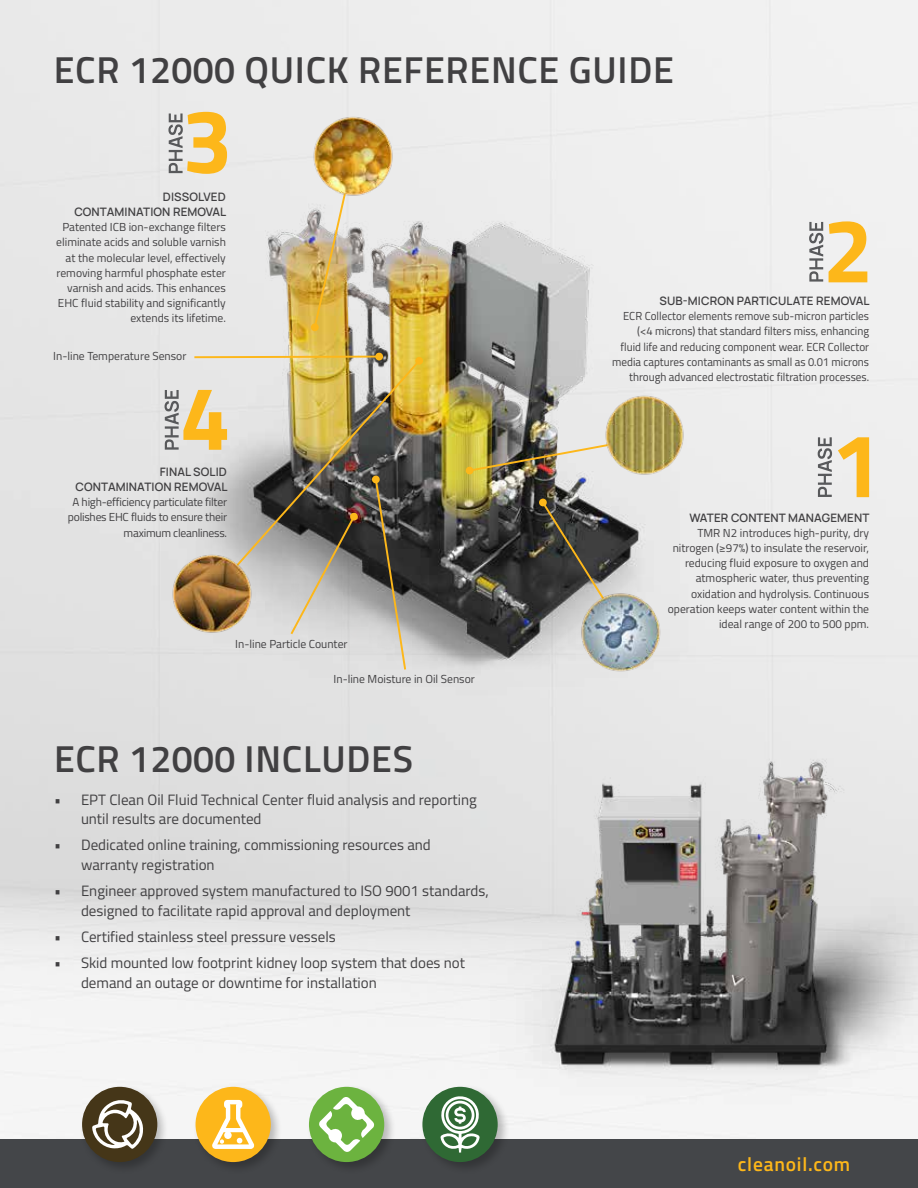
<style>
.page{position:relative;width:918px;height:1188px;background:#fff}
.page>*{position:absolute;margin:0;border:0;box-sizing:border-box;transform-origin:0 0}
.t1{font:600 37.5px "Titillium Web";letter-spacing:.02em;color:#414042}
.t2{font:600 19.5px "Titillium Web";letter-spacing:.04em;color:#fdb71a}
.t3{font:15px/19.5px "Titillium Web";color:#414042}
.t4{font:11.7px/15.1px "Titillium Web";color:#414042;text-align:right}
.t5{font:11.7px/15.1px "Titillium Web";color:#414042;text-align:right;scale:.96 1}
.t6{font:200 11.7px/15.1px "Manrope";letter-spacing:.01em;color:#414042;text-align:right}
.t7{font:11.7px/15.1px "Titillium Web";letter-spacing:-.02em;color:#414042;text-align:right}
</style>
<div class="page">
<img style="left:0;top:0;width:918px;height:1140px">
<img style="left:465px;top:750px;width:453px;height:360px">
<div style="left:0;top:1140px;width:918px;height:48px;background:#444649"></div>
<div style="left:80px;top:1084px;width:430px;height:90px;background:#000;opacity:.25"></div>
<svg style="left:82px;top:1087px;width:75px;height:75px"></svg>
<svg style="left:422px;top:1087px;width:76px;height:75px"></svg>
<svg style="left:196px;top:1087px;width:75px;height:75px"></svg>
<svg style="left:309px;top:1087px;width:75px;height:75px"></svg>
<img style="left:161px;top:143px;width:569px;height:569px">
<svg style="left:838px;top:437px;width:31px;height:60px;background:#f5d181"></svg>
<svg style="left:818px;top:437px;width:14px;height:60px"></svg>
<svg style="left:809px;top:221px;width:58px;height:61px"></svg>
<svg style="left:168px;top:112px;width:59px;height:62px;background:#e2c689"></svg>
<svg style="left:165px;top:390px;width:44px;height:60px;background:#d8c395"></svg>
<img style="left:312px;top:202px;width:43px;height:128px">
<div style="left:311px;top:323px;width:8px;height:8px;background:#fdb71a;border-radius:50%"></div>
<img style="left:209px;top:358px;width:213px;height:238px">
<div style="left:415px;top:357px;width:8px;height:8px;background:#fdb71a;border-radius:50%"></div>
<img style="left:467px;top:436px;width:134px;height:37px">
<div style="left:466px;top:467px;width:7px;height:7px;background:#fdb71a;border-radius:50%"></div>
<img style="left:308px;top:112px;width:90px;height:90px">
<img style="left:167px;top:548px;width:90px;height:91px">
<img style="left:601px;top:391px;width:90px;height:90px">
<svg style="left:540px;top:500px;width:88px;height:136px;background:#61605d"></svg>
<div style="left:539px;top:499px;width:8px;height:7px;background:#fdb71a;border-radius:50%"></div>
<img style="left:577px;top:589px;width:90px;height:90px">
<svg style="left:289px;top:512px;width:69px;height:124px;background:#999691"></svg>
<svg style="left:372px;top:475px;width:35px;height:197px;background:#7a766d"></svg>
<svg style="left:192px;top:352px;width:192px;height:9px;background:#e1ca8f"></svg>
<h1 class="t1" style="left:54px;top:42px;width:622px">ECR 12000 QUICK REFERENCE GUIDE</h1>
<p class="t6" style="left:74px;top:189px;width:154px">DISSOLVED<br>CONTAMINATION REMOVAL</p>
<p class="t4" style="left:56px;top:219px;width:171px">Patented ICB ion-exchange filters eliminate acids and soluble varnish at the molecular level, effectively removing harmful phosphate ester varnish and acids. This enhances EHC fluid stability and significantly extends its lifetime.</p>
<p class="t4" style="left:53px;top:347px;width:135px">In-line Temperature Sensor</p>
<p class="t6" style="left:76px;top:464px;width:154px">FINAL SOLID<br>CONTAMINATION REMOVAL</p>
<p class="t7" style="left:68px;top:494px;width:161px">A high-efficiency particulate filter polishes EHC fluids to ensure their maximum cleanliness.</p>
<p class="t4" style="left:235px;top:636px;width:114px">In-line Particle Counter</p>
<p class="t4" style="left:334px;top:670px;width:143px">In-line Moisture in Oil Sensor</p>
<h1 class="t1" style="left:54px;top:730px;width:360px">ECR 12000 INCLUDES</h1>
<p class="t3" style="left:81px;top:789px;width:397px;text-indent:-27px">• EPT Clean Oil Fluid Technical Center fluid analysis and reporting until results are documented</p>
<p class="t3" style="left:81px;top:835px;width:351px;text-indent:-27px">• Dedicated online training, commissioning resources and warranty registration</p>
<p class="t3" style="left:81px;top:880px;width:409px;text-indent:-27px">• Engineer approved system manufactured to ISO 9001 standards, designed to facilitate rapid approval and deployment</p>
<p class="t3" style="left:54px;top:926px;width:283px">• Certified stainless steel pressure vessels</p>
<p class="t3" style="left:81px;top:952px;width:386px;text-indent:-27px">• Skid mounted low footprint kidney loop system that does not demand an outage or downtime for installation</p>
<p class="t6" style="left:660px;top:293px;width:212px">SUB-MICRON PARTICULATE REMOVAL</p>
<p class="t5" style="left:612px;top:308px;width:269px">ECR Collector elements remove sub-micron particles (&lt;4 microns) that standard filters miss, enhancing<br>fluid life and reducing component wear. ECR Collector media captures contaminants as small as 0.01 microns through advanced electrostatic filtration processes.</p>
<p class="t6" style="left:689px;top:510px;width:182px">WATER CONTENT MANAGEMENT</p>
<p class="t4" style="left:668px;top:525px;width:203px">TMR N2 introduces high-purity, dry nitrogen (≥97%) to insulate the reservoir, reducing fluid exposure to oxygen and atmospheric water, thus preventing oxidation and hydrolysis. Continuous operation keeps water content within the ideal range of 200 to 500 ppm.</p>
<h2 class="t2" style="left:738px;top:1150px;width:114px">cleanoil.com</h2>
</div>
